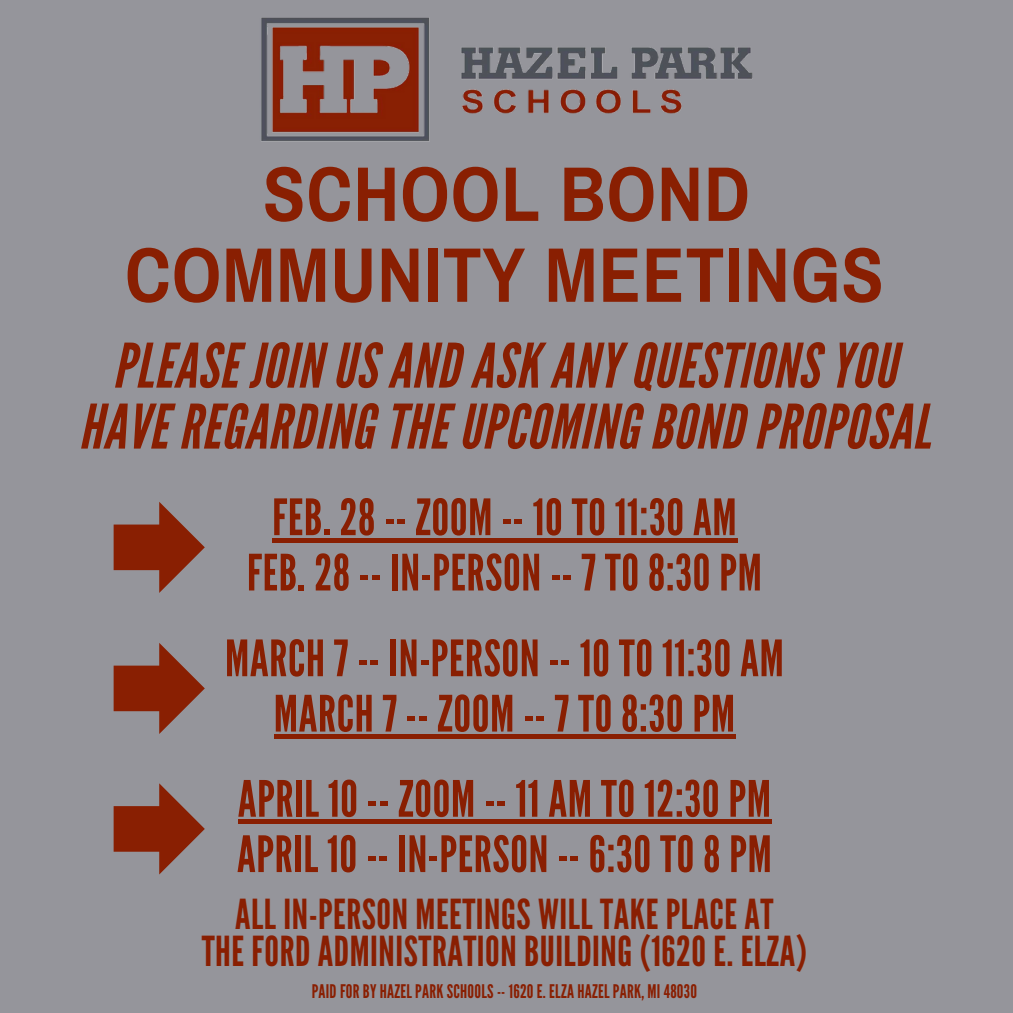
<style>
.page{position:relative;width:1013px;height:1013px;background:#fff}
.page>*{position:absolute;margin:0;border:0;box-sizing:border-box;transform-origin:0 0}
.t1{font:700 77.5px "Archivo Narrow";letter-spacing:.015em;color:#891f02}
.t2{font:italic 61.25px/61px "League Gothic";letter-spacing:.015em;color:#891f02;text-align:center}
.t3{font:50px/55.2px "League Gothic";letter-spacing:.015em;color:#891f02;text-align:center}
.t4{font:41.25px/36.5px "League Gothic";letter-spacing:.015em;color:#891f02;text-align:center}
.t5{font:18.75px "League Gothic";letter-spacing:.015em;color:#891f02}
</style>
<div class="page">
<div style="left:0;top:0;width:1012px;height:1012px;background:#95959b"></div>
<img style="left:261px;top:17px;width:492px;height:125px">
<svg style="left:114px;top:502px;width:91px;height:91px"></svg>
<hr style="left:272px;top:538px;width:465px;height:4px;background:#891f02">
<svg style="left:114px;top:643px;width:91px;height:91px"></svg>
<div style="left:274px;top:734px;width:124px;height:5px;background:#891f02"></div>
<div style="left:398px;top:734px;width:337px;height:5px;background:#891f02"></div>
<svg style="left:114px;top:783px;width:91px;height:91px"></svg>
<div style="left:238px;top:819px;width:533px;height:5px;background:#891f02"></div>
<h2 class="t1" style="left:263px;top:153px;width:488px">SCHOOL BOND</h2>
<h1 class="t1" style="left:125px;top:234px;width:760px">COMMUNITY MEETINGS</h1>
<h3 class="t2" style="left:79px;top:336px;width:853px">PLEASE JOIN US AND ASK ANY QUESTIONS YOU<br>HAVE REGARDING THE UPCOMING BOND PROPOSAL</h3>
<h3 class="t3" style="left:247px;top:491px;width:516px">FEB. 28 -- ZOOM -- 10 TO 11:30 AM<br>FEB. 28 -- IN-PERSON -- 7 TO 8:30 PM</h3>
<h3 class="t3" style="left:225px;top:632px;width:560px">MARCH 7 -- IN-PERSON -- 10 TO 11:30 AM<br>MARCH 7 -- ZOOM -- 7 TO 8:30 PM</h3>
<h4 class="t3" style="left:237px;top:772px;width:536px;text-align:left">APRIL 10 -- ZOOM -- 11 AM TO 12:30 PM<br>APRIL 10 -- IN-PERSON -- 6:30 TO 8 PM</h4>
<h1 class="t4" style="left:202px;top:897px;width:607px">ALL IN-PERSON MEETINGS WILL TAKE PLACE AT<br>THE FORD ADMINISTRATION BUILDING (1620 E. ELZA)</h1>
<p class="t5" style="left:312px;top:980px;width:387px">PAID FOR BY HAZEL PARK SCHOOLS -- 1620 E. ELZA HAZEL PARK, MI 48030</p>
</div>
